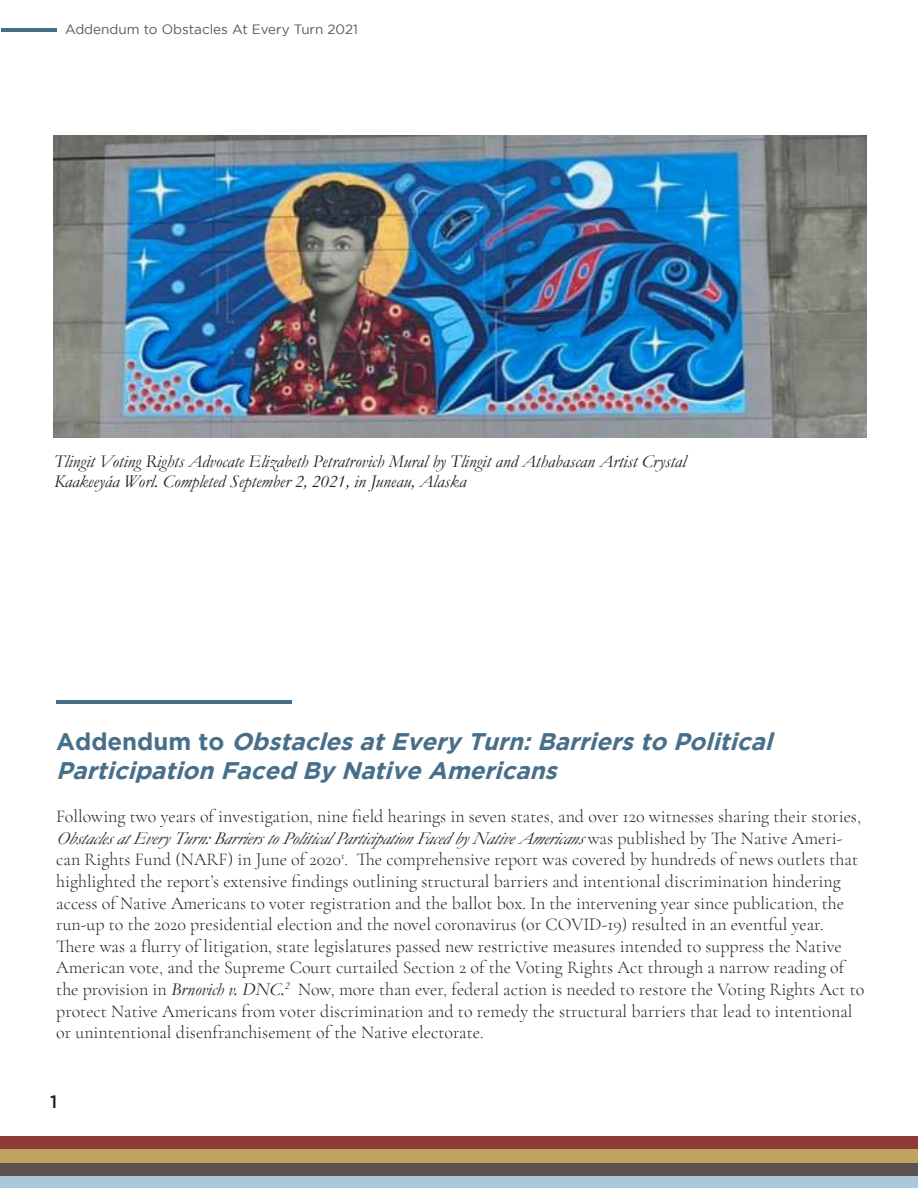
<style>
.page{position:relative;width:918px;height:1188px;background:#fff}
.page>*{position:absolute;margin:0;border:0;box-sizing:border-box;transform-origin:0 0}
.t1{font:italic 700 24px "Gotham";color:#476f8a}
.t2{font:300 18px/21.6px "Cormorant Garamond";color:#231f20}
.t3{font:italic 18px/19.5px "Garamond";color:#231f20}
.t4{font:500 18px "Gotham";color:#231f20}
.t5{font:13.5px "Gotham";color:#58595b}
.s1{font-style:normal}
.s2{font-family:"Garamond";font-weight:400;font-style:italic}
</style>
<div class="page">
<div style="left:1px;top:1136px;width:917px;height:13px;background:#8e3a38"></div>
<div style="left:1px;top:1149px;width:917px;height:14px;background:#bda45f"></div>
<div style="left:1px;top:1163px;width:917px;height:13px;background:#5c534e"></div>
<div style="left:1px;top:1176px;width:917px;height:12px;background:#abc7da"></div>
<img style="left:54px;top:135px;width:812px;height:302px">
<hr style="left:1px;top:28px;width:55px;height:4px;background:#476f8a">
<hr style="left:56px;top:700px;width:236px;height:4px;background:#476f8a">
<p class="t5" style="left:65px;top:22px;width:294px">Addendum to Obstacles At Every Turn 2021</p>
<p class="t3" style="left:54px;top:451px;width:634px">Tlingit Voting Rights Advocate Elizabeth Petratrovich Mural by Tlingit and Athabascan Artist Crystal<br>Kaakeeyáa Worl. Completed September 2, 2021, in Juneau, Alaska</p>
<p class="t1" style="left:56px;top:728px;width:724px"><span class="s1">A d d e n d u m t o</span> ObstaclesatEvery Turn:Barriersto Political</p>
<p class="t1" style="left:56px;top:757px;width:509px">Participation Faced By Native Americans</p>
<p class="t2" style="left:56px;top:806px;width:810px">Following two years of investigation, nine field hearings in seven states, and over 120 witnesses sharing their stories, <span class="s2">ObstaclesatEveryTurn:BarrierstoPolitical ParticipationFaced byNativeAmericans</span> w a s p u b l i s h e d b y Th e N a t i v e A m e r i - can Rights Fund (NARF) in June of 2020<sup>1</sup>. The comprehensive report was covered by hundreds of news outlets that highlighted the report’s extensive findings outlining structural barriers and intentional discrimination hindering access of Native Americans to voter registration and the ballot box. In the intervening year since publication, the run-up to the 2020 presidential election and the novel coronavirus (or COVID-19) resulted in an eventful year.<br>There was a flurry of litigation, state legislatures passed new restrictive measures intended to suppress the Native American vote, and the Supreme Court curtailed Section 2 of the Voting Rights Act through a narrow reading of the provision in <span class="s2">Brnovich v. DNC.</span><sup>2</sup> Now, more than ever, federal action is needed to restore the Voting Rights Act to protect Native Americans from voter discrimination and to remedy the structural barriers that lead to intentional or unintentional disenfranchisement of the Native electorate.</p>
<p class="t4" style="left:50px;top:1092px;width:9px">1</p>
</div>
